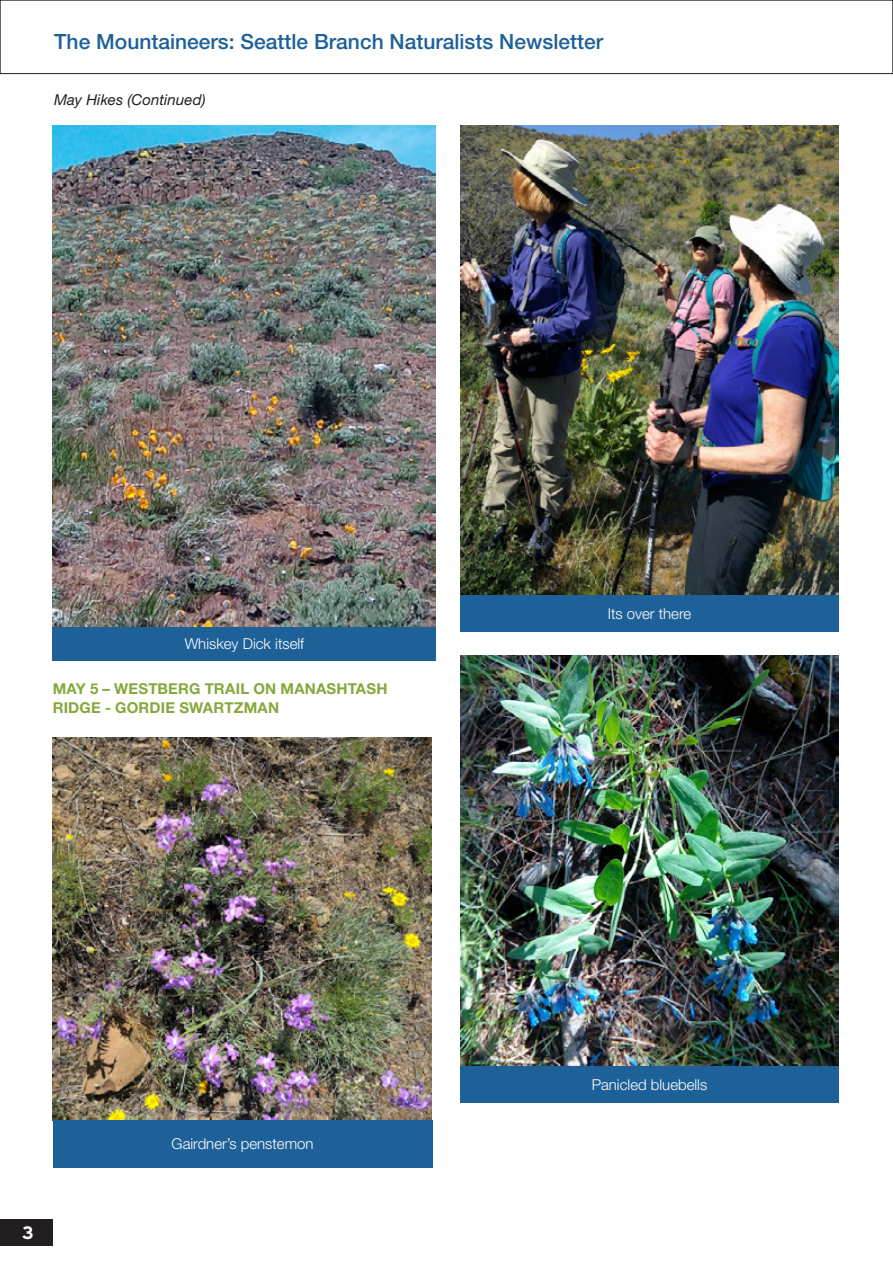
<style>
.page{position:relative;width:893px;height:1263px;background:#fff}
.page>*{position:absolute;margin:0;border:0;box-sizing:border-box;transform-origin:0 0}
.t1{font:500 21px "Helvetica Neue LT Std";color:#1d6198}
.t2{font:700 18px "Interstate";color:#fff}
.White_Caption{font:300 15px "Helvetica Neue LT Std";color:#fff}
.Head_3{font:700 15px/19.5px "Helvetica Neue LT Std";letter-spacing:.01em;color:#86a83d}
.Body{font:italic 15px "Helvetica Neue LT Std";letter-spacing:.01em;color:#231f20}
</style>
<div class="page">
<div style="left:0;top:0;width:893px;height:74px;background:#fff;border:1px solid #231f20"></div>
<img style="left:460px;top:126px;width:379px;height:469px">
<div style="left:460px;top:595px;width:379px;height:36px;background:#1d6198"></div>
<img style="left:460px;top:655px;width:379px;height:411px">
<div style="left:460px;top:1066px;width:379px;height:37px;background:#1d6198"></div>
<img style="left:53px;top:126px;width:383px;height:501px">
<div style="left:53px;top:627px;width:383px;height:34px;background:#1d6198"></div>
<img style="left:53px;top:738px;width:379px;height:382px">
<div style="left:53px;top:1120px;width:379px;height:48px;background:#1d6198"></div>
<div style="left:0;top:1219px;width:53px;height:26px;background:#231f20"></div>
<h1 class="t1" style="left:54px;top:29px;width:550px">The Mountaineers: Seattle Branch Naturalists Newsletter</h1>
<p class="Body" style="left:54px;top:91px;width:153px">May Hikes (Continued)</p>
<p class="White_Caption" style="left:185px;top:635px;width:121px">Whiskey Dick itself</p>
<p class="Head_3" style="left:53px;top:678px;width:336px">MAY 5 – WESTBERG TRAIL ON MANASHTASH<br>RIDGE - GORDIE SWARTZMAN</p>
<p class="t2" style="left:22px;top:1222px;width:13px">3</p>
<p class="White_Caption" style="left:172px;top:1135px;width:143px">Gairdner’s penstemon</p>
<p class="White_Caption" style="left:608px;top:604px;width:85px">Its over there</p>
<p class="White_Caption" style="left:592px;top:1075px;width:117px">Panicled bluebells</p>
</div>
